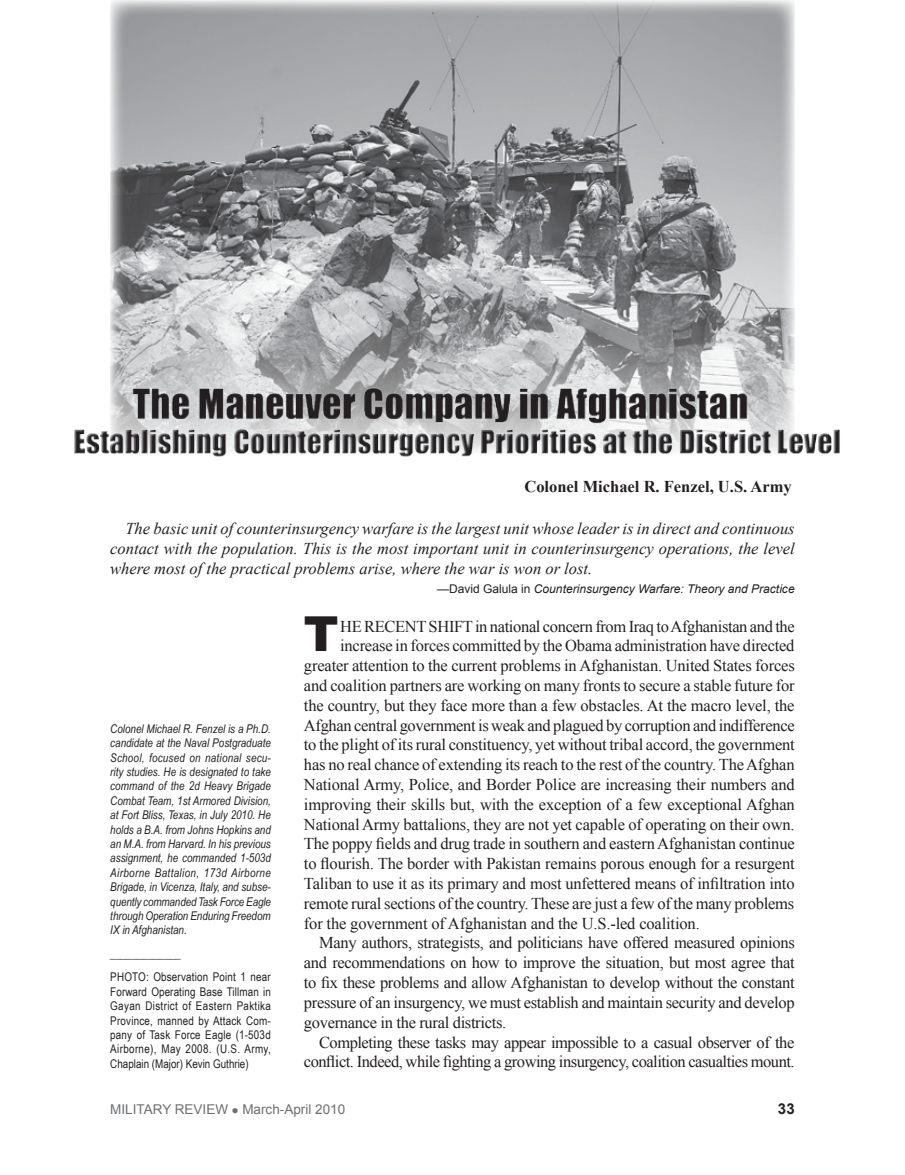
<style>
.page{position:relative;width:905px;height:1175px;background:#fff}
.page>*{position:absolute;margin:0;border:0;box-sizing:border-box;transform-origin:0 0}
.fob_Drop_Cap{font:900 48.15px "Arial";color:#231f20}
.fob_Drop_Cap-2{font:16.5px "Times New Roman";letter-spacing:-.01em;color:#231f20}
.fob{font:16.5px/19.8px "Times New Roman";letter-spacing:-.03em;color:#231f20;text-align:justify}
.fob-2{font:italic 16.5px/19.8px "Times New Roman";color:#231f20;text-align:justify}
.author_byline{font:700 16.5px "Times New Roman";color:#231f20}
.subhead{font:700 15px "Arial";color:#231f20}
.subhead-2{font:13.5px "Arial";color:#6d6f71}
.bio{font:italic 12px/14.4px "Arial Narrow";letter-spacing:-.005em;color:#231f20;text-align:justify}
.bio-2{font:12px/14.4px "Arial Narrow";color:#231f20;text-align:justify}
.fob-3{font:italic 12px "Arial";color:#231f20}
.bio-3{font:italic 12px "Arial Narrow";color:#231f20}
.s1{font-style:normal}
</style>
<div class="page">
<img style="left:110px;top:0;width:684px;height:380px">
<img style="left:74px;top:380px;width:766px;height:77px">
<p class="author_byline" style="left:524px;top:475px;width:269px">Colonel Michael R. Fenzel, U.S. Army</p>
<p class="fob-2" style="left:110px;top:518px;width:686px;text-indent:15px">The basic unit of counterinsurgency warfare is the largest unit whose leader is in direct and continuous contact with the population. This is the most important unit in counterinsurgency operations, the level where most of the practical problems arise, where the war is won or lost.</p>
<p class="fob-3" style="left:437px;top:581px;width:359px"><span class="s1">—David Galula in</span> Counterinsurgency Warfare: Theory and Practice</p>
<p class="bio" style="left:110px;top:721px;width:162px">Colonel Michael R. Fenzel is a Ph.D. candidate at the Naval Postgraduate School, focused on national secu&shy;rity studies. He is designated to take command of the 2d Heavy Brigade Combat Team, 1st Armored Division, at Fort Bliss, Texas, in July 2010. He holds a B.A. from Johns Hopkins and an M.A. from Harvard. In his previous assignment, he commanded 1-503d Airborne Battalion, 173d Airborne Brigade, in Vicenza, Italy, and subse&shy;quently commanded Task Force Eagle through Operation Enduring Freedom IX in Afghanistan.</p>
<p class="bio-3" style="left:110px;top:944px;width:75px">_____________</p>
<p class="bio-2" style="left:110px;top:969px;width:162px">PHOTO: Observation Point 1 near Forward Operating Base Tillman in Gayan District of Eastern Paktika Province, manned by Attack Com&shy;pany of Task Force Eagle (1-503d Airborne), May 2008. (U.S. Army, Chaplain (Major) Kevin Guthrie)</p>
<p class="fob_Drop_Cap" style="left:304px;top:599px;width:36px">T</p>
<p class="fob_Drop_Cap-2" style="left:340px;top:615px;width:456px">HE RECENT SHIFT in national concern from Iraq to Afghanistan and the</p>
<p class="fob_Drop_Cap-2" style="left:340px;top:634px;width:456px">increase in forces committed by the Obama administration have directed</p>
<p class="fob_Drop_Cap-2" style="left:304px;top:654px;width:492px">greater attention to the current problems in Afghanistan. United States forces</p>
<p class="fob_Drop_Cap-2" style="left:304px;top:674px;width:492px">and coalition partners are working on many fronts to secure a stable future for</p>
<p class="fob_Drop_Cap-2" style="left:304px;top:694px;width:492px">the country, but they face more than a few obstacles. At the macro level, the</p>
<p class="fob_Drop_Cap-2" style="left:304px;top:714px;width:492px">Afghan central government is weak and plagued by corruption and indifference</p>
<p class="fob_Drop_Cap-2" style="left:304px;top:733px;width:492px">to the plight of its rural constituency, yet without tribal accord, the government</p>
<p class="fob_Drop_Cap-2" style="left:304px;top:753px;width:492px">has no real chance of extending its reach to the rest of the country. The Afghan</p>
<p class="fob_Drop_Cap-2" style="left:304px;top:773px;width:492px">National Army, Police, and Border Police are increasing their numbers and</p>
<p class="fob_Drop_Cap-2" style="left:304px;top:793px;width:492px">improving their skills but, with the exception of a few exceptional Afghan</p>
<p class="fob_Drop_Cap-2" style="left:304px;top:813px;width:492px">National Army battalions, they are not yet capable of operating on their own.</p>
<p class="fob_Drop_Cap-2" style="left:304px;top:832px;width:492px">The poppy fields and drug trade in southern and eastern Afghanistan continue</p>
<p class="fob_Drop_Cap-2" style="left:304px;top:852px;width:492px">to flourish. The border with Pakistan remains porous enough for a resurgent</p>
<p class="fob_Drop_Cap-2" style="left:304px;top:872px;width:492px">Taliban to use it as its primary and most unfettered means of infiltration into</p>
<p class="fob_Drop_Cap-2" style="left:304px;top:892px;width:492px">remote rural sections of the country. These are just a few of the many problems</p>
<p class="fob_Drop_Cap-2" style="left:304px;top:912px;width:397px">for the government of Afghanistan and the U.S.-led coalition.</p>
<p class="fob" style="left:304px;top:932px;width:492px;text-indent:15px">Many authors, strategists, and politicians have offered measured opinions and recommendations on how to improve the situation, but most agree that to fix these problems and allow Afghanistan to develop without the constant pressure of an insurgency, we must establish and maintain security and develop governance in the rural districts.</p>
<p class="fob" style="left:304px;top:1031px;width:492px;text-align:right">Completing these tasks may appear impossible to a casual observer of the conflict. Indeed, while fighting a growing insurgency, coalition casualties mount.</p>
<p class="subhead-2" style="left:110px;top:1100px;width:236px">MILITARY REVIEW ● March-April 2010</p>
<p class="subhead" style="left:778px;top:1098px;width:18px">33</p>
</div>
